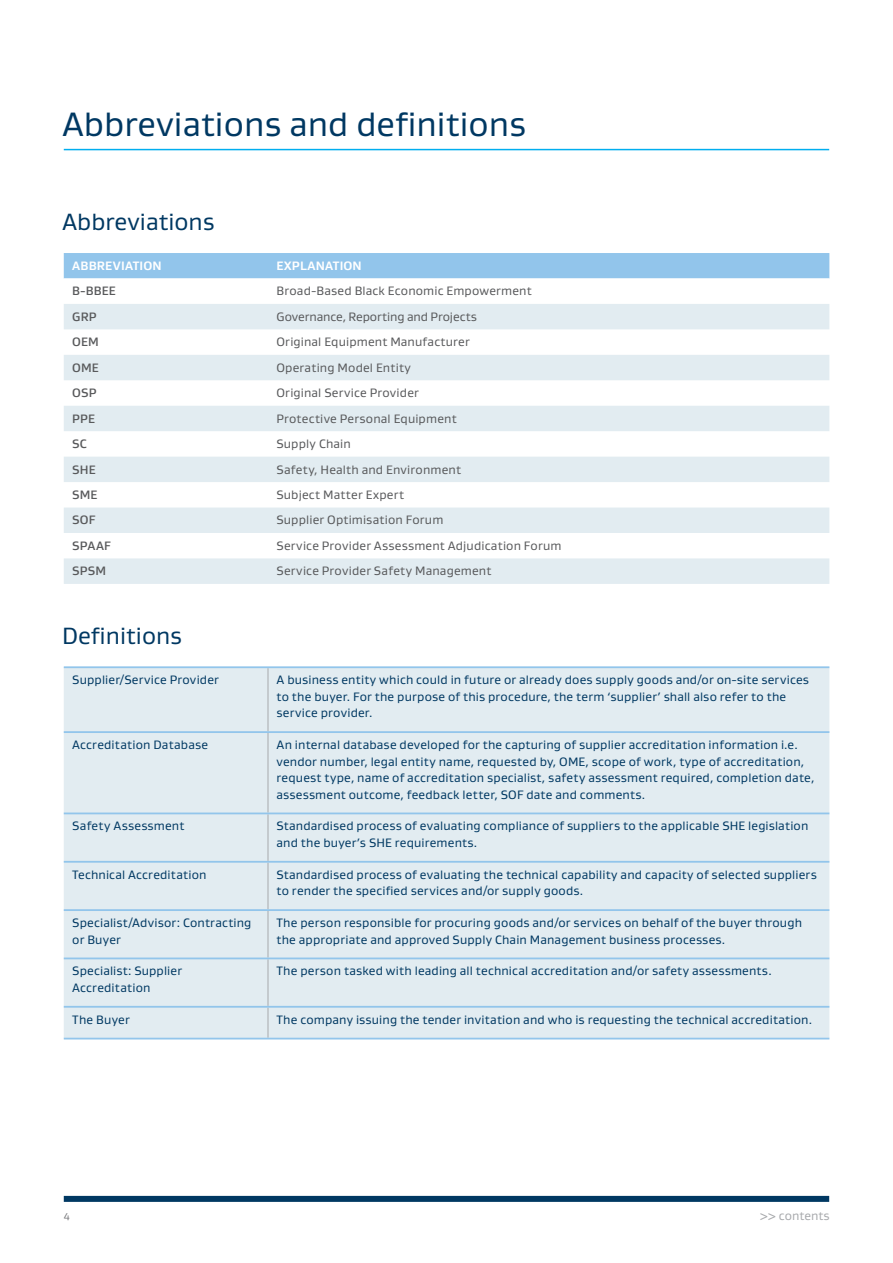
<style>
.page{position:relative;width:893px;height:1263px;background:#fff}
.page>*{position:absolute;margin:0;border:0;box-sizing:border-box;transform-origin:0 0}
.t1{font:34.5px "Gustan";color:#003862}
.t2{font:24px "Gustan";color:#003862}
.t3{font:12.45px/16.5px "Gustan";letter-spacing:.015em;color:#003862}
.t4{font:12.45px "Gustan";letter-spacing:.01em;color:#58595b}
.t5{font:500 12.45px "Gustan";letter-spacing:.01em;color:#58595b}
.t6{font:700 12.45px "Gustan";letter-spacing:.02em;color:#fff}
.t7{font:12.45px "Gustan";color:#a7a9ac}
.t8{font:10.5px "Gustan";color:#77787b}
</style>
<div class="page">
<div style="left:64px;top:1196px;width:765px;height:6px;background:#003862"></div>
<div style="left:64px;top:253px;width:765px;height:25px;background:#92c5eb"></div>
<svg style="left:64px;top:304px;width:765px;height:280px;fill:#e2ecf1"></svg>
<hr style="left:64px;top:149px;width:765px;height:1px;background:#00aeef">
<div style="left:64px;top:668px;width:765px;height:370px;background:#e2ecf1"></div>
<hr style="left:268px;top:668px;width:1px;height:63px;background:#a7a9ac">
<hr style="left:268px;top:733px;width:1px;height:79px;background:#a7a9ac">
<hr style="left:268px;top:814px;width:1px;height:47px;background:#a7a9ac">
<hr style="left:268px;top:863px;width:1px;height:46px;background:#a7a9ac">
<hr style="left:268px;top:911px;width:1px;height:46px;background:#a7a9ac">
<hr style="left:268px;top:959px;width:1px;height:47px;background:#a7a9ac">
<hr style="left:268px;top:1008px;width:1px;height:30px;background:#a7a9ac">
<hr style="left:64px;top:666px;width:204px;height:2px;background:#92c5eb">
<hr style="left:268px;top:666px;width:561px;height:2px;background:#92c5eb">
<hr style="left:64px;top:731px;width:204px;height:2px;background:#92c5eb">
<hr style="left:268px;top:731px;width:561px;height:2px;background:#92c5eb">
<hr style="left:64px;top:812px;width:204px;height:2px;background:#92c5eb">
<hr style="left:268px;top:812px;width:561px;height:2px;background:#92c5eb">
<hr style="left:64px;top:861px;width:204px;height:2px;background:#92c5eb">
<hr style="left:268px;top:861px;width:561px;height:2px;background:#92c5eb">
<hr style="left:64px;top:909px;width:204px;height:2px;background:#92c5eb">
<hr style="left:268px;top:909px;width:561px;height:2px;background:#92c5eb">
<hr style="left:64px;top:957px;width:204px;height:2px;background:#92c5eb">
<hr style="left:268px;top:957px;width:561px;height:2px;background:#92c5eb">
<hr style="left:64px;top:1006px;width:204px;height:2px;background:#92c5eb">
<hr style="left:268px;top:1006px;width:561px;height:2px;background:#92c5eb">
<hr style="left:64px;top:1038px;width:204px;height:1px;background:#92c5eb">
<hr style="left:268px;top:1038px;width:561px;height:1px;background:#92c5eb">
<h1 class="t1" style="left:62px;top:102px;width:465px">Abbreviations and definitions</h1>
<h2 class="t2" style="left:62px;top:206px;width:154px">Abbreviations</h2>
<p class="t6" style="left:72px;top:257px;width:91px">ABBREVIATION</p>
<p class="t6" style="left:276px;top:257px;width:87px">EXPLANATION</p>
<p class="t5" style="left:72px;top:283px;width:45px">B-BBEE</p>
<p class="t4" style="left:276px;top:283px;width:257px">Broad-Based Black Economic Empowerment</p>
<p class="t5" style="left:72px;top:308px;width:26px">GRP</p>
<p class="t4" style="left:276px;top:308px;width:202px">Governance, Reporting and Projects</p>
<p class="t5" style="left:72px;top:334px;width:28px">OEM</p>
<p class="t4" style="left:276px;top:334px;width:195px">Original Equipment Manufacturer</p>
<p class="t5" style="left:72px;top:359px;width:28px">OME</p>
<p class="t4" style="left:276px;top:359px;width:136px">Operating Model Entity</p>
<p class="t5" style="left:72px;top:385px;width:26px">OSP</p>
<p class="t4" style="left:276px;top:385px;width:144px">Original Service Provider</p>
<p class="t5" style="left:72px;top:410px;width:24px">PPE</p>
<p class="t4" style="left:276px;top:410px;width:182px">Protective Personal Equipment</p>
<p class="t5" style="left:72px;top:436px;width:16px">SC</p>
<p class="t4" style="left:276px;top:436px;width:76px">Supply Chain</p>
<p class="t5" style="left:72px;top:461px;width:25px">SHE</p>
<p class="t4" style="left:276px;top:461px;width:186px">Safety, Health and Environment</p>
<p class="t5" style="left:72px;top:487px;width:27px">SME</p>
<p class="t4" style="left:276px;top:487px;width:129px">Subject Matter Expert</p>
<p class="t5" style="left:72px;top:512px;width:25px">SOF</p>
<p class="t4" style="left:276px;top:512px;width:168px">Supplier Optimisation Forum</p>
<p class="t5" style="left:72px;top:537px;width:40px">SPAAF</p>
<p class="t4" style="left:276px;top:538px;width:287px">Service Provider Assessment Adjudication Forum</p>
<p class="t5" style="left:72px;top:563px;width:35px">SPSM</p>
<p class="t4" style="left:276px;top:563px;width:216px">Service Provider Safety Management</p>
<h2 class="t2" style="left:62px;top:620px;width:121px">Definitions</h2>
<p class="t3" style="left:72px;top:671px;width:148px">Supplier/Service Provider</p>
<p class="t3" style="left:276px;top:671px;width:534px">A business entity which could in future or already does supply goods and/or on-site services to the buyer. For the purpose of this procedure, the term ‘supplier’ shall also refer to the service provider.</p>
<p class="t3" style="left:72px;top:736px;width:137px">Accreditation Database</p>
<p class="t3" style="left:276px;top:736px;width:539px">An internal database developed for the capturing of supplier accreditation information i.e. vendor number, legal entity name, requested by, OME, scope of work, type of accreditation, request type, name of accreditation specialist, safety assessment required, completion date, assessment outcome, feedback letter, SOF date and comments.</p>
<p class="t3" style="left:72px;top:817px;width:114px">Safety Assessment</p>
<p class="t3" style="left:276px;top:817px;width:533px">Standardised process of evaluating compliance of suppliers to the applicable SHE legislation and the buyer’s SHE requirements.</p>
<p class="t3" style="left:72px;top:866px;width:136px">Technical Accreditation</p>
<p class="t3" style="left:276px;top:866px;width:542px">Standardised process of evaluating the technical capability and capacity of selected suppliers to render the specified services and/or supply goods.</p>
<p class="t3" style="left:72px;top:914px;width:181px">Specialist/Advisor: Contracting or Buyer</p>
<p class="t3" style="left:276px;top:914px;width:527px">The person responsible for procuring goods and/or services on behalf of the buyer through the appropriate and approved Supply Chain Management business processes.</p>
<p class="t3" style="left:72px;top:962px;width:111px">Specialist: Supplier<br>Accreditation</p>
<p class="t3" style="left:276px;top:962px;width:497px">The person tasked with leading all technical accreditation and/or safety assessments.</p>
<p class="t3" style="left:72px;top:1011px;width:59px">The Buyer</p>
<p class="t3" style="left:276px;top:1011px;width:537px">The company issuing the tender invitation and who is requesting the technical accreditation.</p>
<p class="t8" style="left:64px;top:1209px;width:7px">4</p>
<p class="t7" style="left:760px;top:1208px;width:71px">&gt;&gt; contents</p>
</div>
